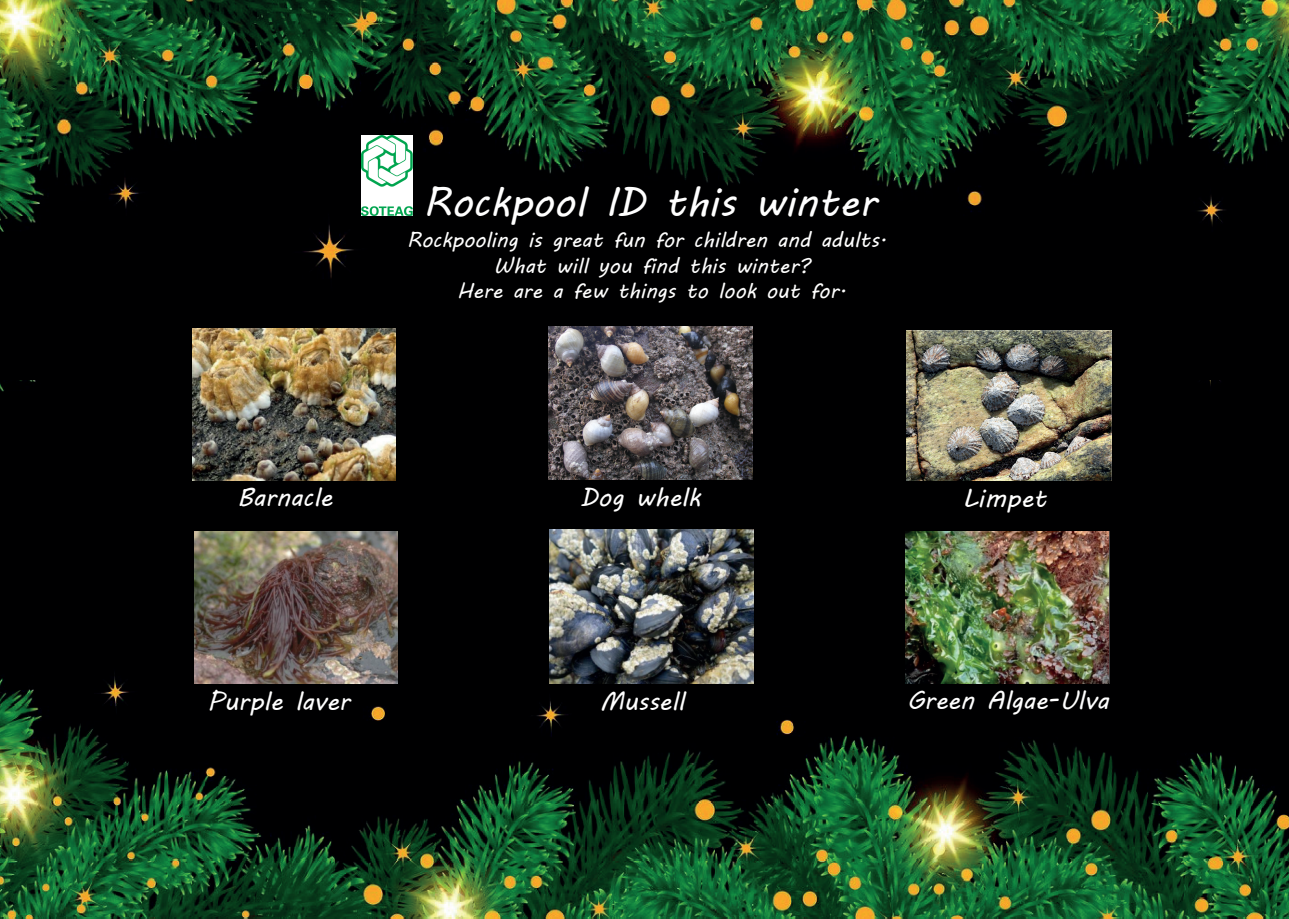
<style>
.page{position:relative;width:1289px;height:919px;background:#fff}
.page>*{position:absolute;margin:0;border:0;box-sizing:border-box;transform-origin:0 0}
.t1{font:40.5px "MV Boli";color:#fff}
.t2{font:25.5px "MV Boli";color:#fff}
.t3{font:21px/25.2px "MV Boli";color:#fff;text-align:center}
</style>
<div class="page">
<div style="left:0;top:358px;width:1288px;height:22px;background:#000001"></div>
<img style="left:0;top:0;width:1288px;height:358px">
<img style="left:0;top:380px;width:1288px;height:538px">
<img style="left:361px;top:135px;width:51px;height:81px">
<img style="left:548px;top:327px;width:204px;height:153px">
<img style="left:194px;top:531px;width:203px;height:152px">
<img style="left:550px;top:530px;width:203px;height:153px">
<img style="left:192px;top:328px;width:204px;height:153px">
<img style="left:905px;top:531px;width:204px;height:152px">
<img style="left:906px;top:330px;width:205px;height:150px">
<h1 class="t1" style="left:423px;top:175px;width:455px">Rockpool ID this winter</h1>
<p class="t3" style="left:407px;top:227px;width:481px">Rockpooling is great fun for children and adults.<br>What will you find this winter?<br>Here are a few things to look out for.</p>
<p class="t2" style="left:237px;top:480px;width:96px">Barnacle</p>
<p class="t2" style="left:207px;top:683px;width:144px">Purple laver</p>
<p class="t2" style="left:580px;top:480px;width:121px">Dog whelk</p>
<p class="t2" style="left:600px;top:683px;width:86px">Mussell</p>
<p class="t2" style="left:962px;top:480px;width:86px">Limpet</p>
<p class="t2" style="left:906px;top:683px;width:203px">Green Algae-Ulva</p>
</div>
